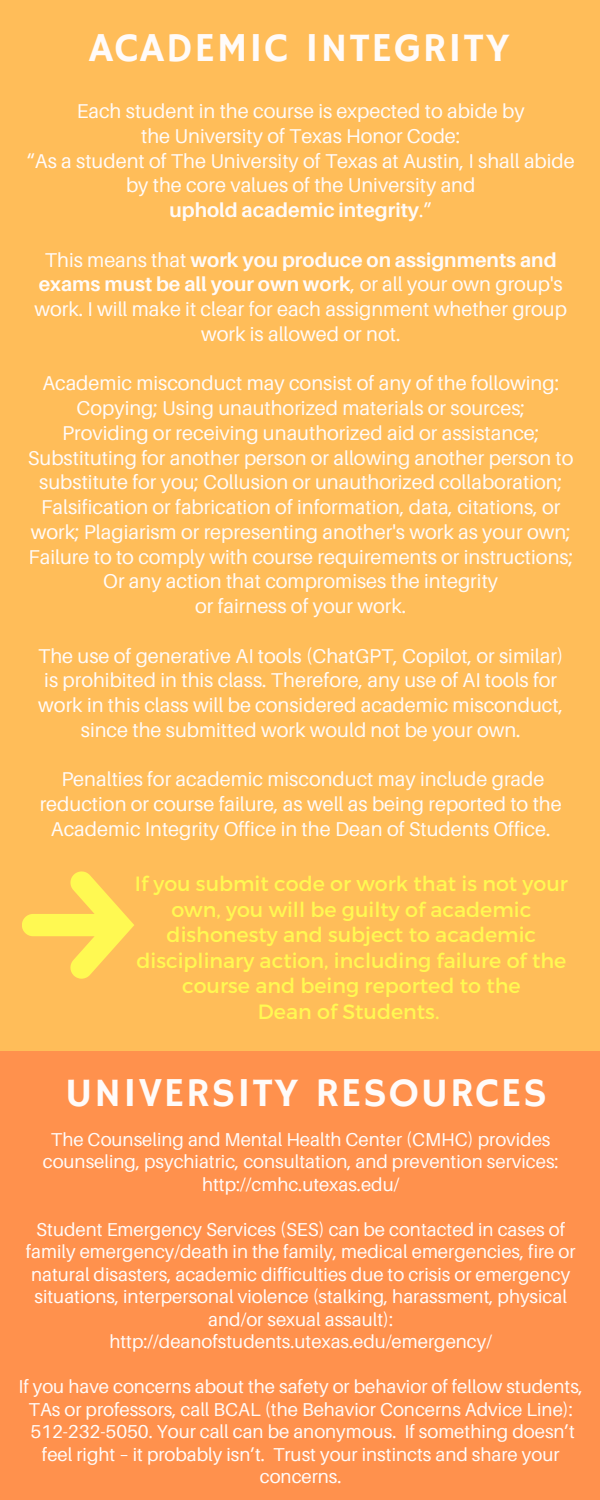
<style>
.page{position:relative;width:600px;height:1500px;background:#ff914d}
.page>*{position:absolute;margin:0;border:0;box-sizing:border-box;transform-origin:0 0}
.t1{font:41px "Hammersmith One";letter-spacing:.04em;color:#fffbf9}
.t2{font:20.6px/25.5px "Montserrat";color:#fff952;text-align:center}
.t3{font:20px/24.8px "Aileron";color:#fffbf9;text-align:center}
.t4{font:700 20px "Aileron";color:#fffbf9}
.t5{font:18.7px/22.5px "Aileron";color:#fffbf9;text-align:center}
.s1{font-weight:400}
.s2{font-weight:700}
</style>
<div class="page">
<div style="left:0;top:0;width:600px;height:1050px;background:#ffbd59"></div>
<svg style="left:22px;top:871px;width:112px;height:108px"></svg>
<p class="t1" style="left:89px;top:25px;width:422px">ACADEMIC INTEGRITY</p>
<p class="t3" style="left:77px;top:98px;width:450px">Each student in the course is expected to abide by</p>
<p class="t3" style="left:141px;top:123px;width:321px">the University of Texas Honor Code:</p>
<p class="t3" style="left:27px;top:148px;width:550px">“As a student of The University of Texas at Austin, I shall abide by the core values of the University and</p>
<p class="t4" style="left:169px;top:198px;width:264px">uphold academic integrity<span class="s1">.”</span></p>
<p class="t3" style="left:34px;top:247px;width:534px">This means that <span class="s2">work you produce on assignments and exams must be all your own work</span>, or all your own group's work. I will make it clear for each assignment whether group work is allowed or not.</p>
<p class="t3" style="left:42px;top:371px;width:518px">Academic misconduct may consist of any of the following:</p>
<p class="t3" style="left:77px;top:395px;width:450px">Copying; Using unauthorized materials or sources;</p>
<p class="t3" style="left:62px;top:420px;width:479px">Providing or receiving unauthorized aid or assistance;</p>
<p class="t3" style="left:28px;top:445px;width:547px">Substituting for another person or allowing another person to substitute for you; Collusion or unauthorized collaboration; Falsification or fabrication of information, data, citations, or work; Plagiarism or representing another's work as your own;</p>
<p class="t3" style="left:28px;top:544px;width:546px">Failure to to comply with course requirements or instructions;</p>
<p class="t3" style="left:103px;top:569px;width:396px">Or any action that compromises the integrity</p>
<p class="t3" style="left:195px;top:593px;width:213px">or fairness of your work.</p>
<p class="t3" style="left:38px;top:643px;width:527px">The use of generative AI tools (ChatGPT, Copilot, or similar)</p>
<p class="t3" style="left:44px;top:668px;width:514px">is prohibited in this class. Therefore, any use of AI tools for</p>
<p class="t3" style="left:38px;top:692px;width:526px">work in this class will be considered academic misconduct,</p>
<p class="t3" style="left:81px;top:717px;width:441px">since the submitted work would not be your own.</p>
<p class="t3" style="left:40px;top:767px;width:524px">Penalties for academic misconduct may include grade reduction or course failure, as well as being reported to the<br>Academic Integrity Office in the Dean of Students Office.</p>
<p class="t2" style="left:135px;top:870px;width:435px">If you submit code or work that is not your own, you will be guilty of academic dishonesty and subject to academic disciplinary action, including failure of the course and being reported to the</p>
<p class="t2" style="left:258px;top:998px;width:183px">Dean of Students.</p>
<p class="t1" style="left:65px;top:1069px;width:483px">UNIVERSITY RESOURCES</p>
<p class="t5" style="left:43px;top:1128px;width:517px">The Counseling and Mental Health Center (CMHC) provides counseling, psychiatric, consultation, and prevention services: http://cmhc.utexas.edu/</p>
<p class="t5" style="left:26px;top:1218px;width:551px">Student Emergency Services (SES) can be contacted in cases of family emergency/death in the family, medical emergencies, fire or natural disasters, academic difficulties due to crisis or emergency situations, interpersonal violence (stalking, harassment, physical and/or sexual assault):</p>
<p class="t5" style="left:109px;top:1330px;width:384px">http://deanofstudents.utexas.edu/emergency/</p>
<p class="t5" style="left:18px;top:1375px;width:566px">If you have concerns about the safety or behavior of fellow students, TAs or professors, call BCAL (the Behavior Concerns Advice Line):<br>512-232-5050. Your call can be anonymous. If something doesn’t feel right – it probably isn’t. Trust your instincts and share your concerns.</p>
</div>
